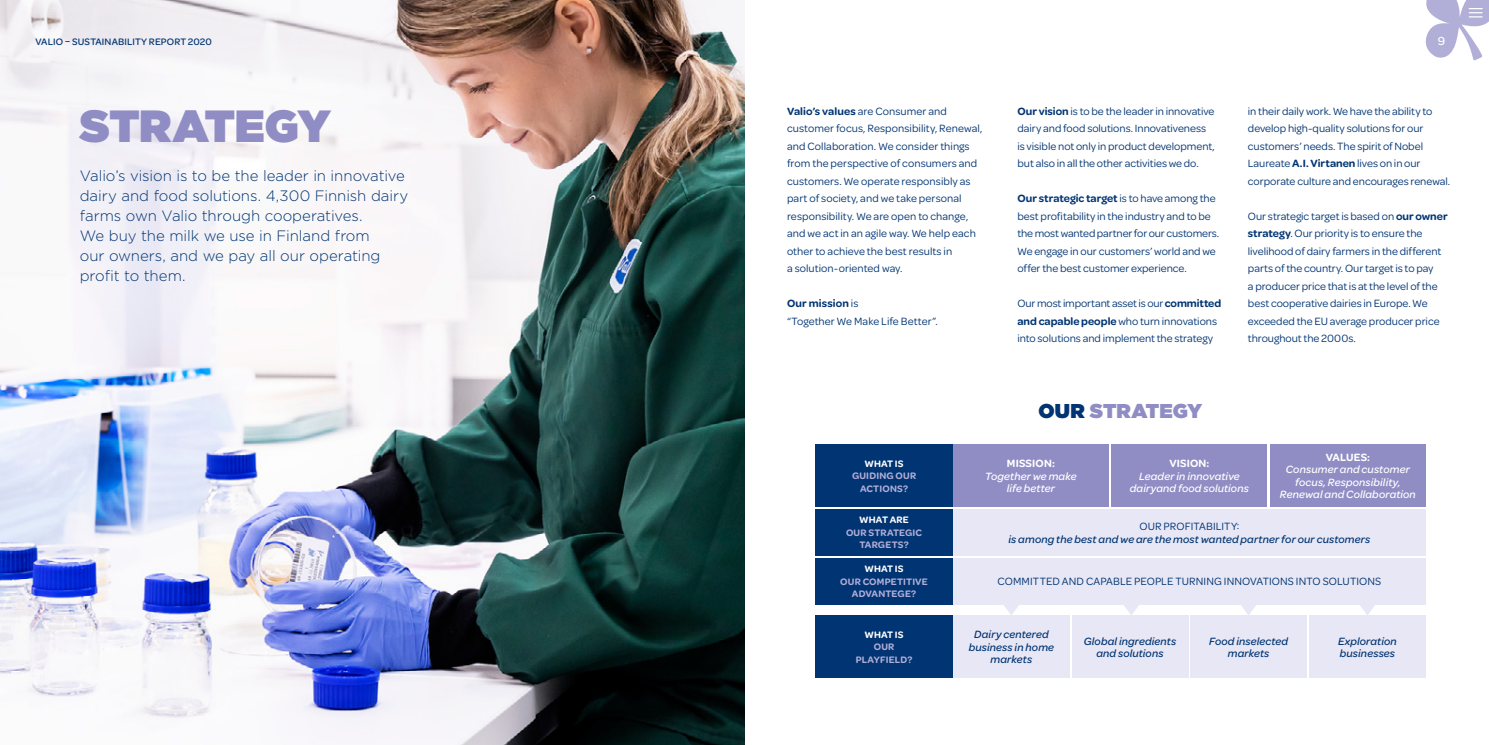
<style>
.page{position:relative;width:1489px;height:745px;background:#fff}
.page>*{position:absolute;margin:0;border:0;box-sizing:border-box;transform-origin:0 0}
.nostoteksti{font:900 45px "Gotham";letter-spacing:-.01em;color:#908dc4}
.nostoteksti-2{font:900 20px "Gotham";color:#908dc4}
.nostoteksti-3{font:300 15px/20px "Gotham";letter-spacing:-.005em;color:#003472}
.t1{font:500 12.5px "Omnes Valio";color:#fff}
.nostoteksti-4{font:11.25px/17.5px "Omnes Valio";color:#003472}
.nostoteksti-5{font:italic 500 11.25px/12.5px "Omnes Valio";letter-spacing:.01em;color:#003472;text-align:center}
.nostoteksti-6{font:italic 500 11.25px/12.5px "Omnes Valio";letter-spacing:.01em;color:#fff;text-align:center}
.nostoteksti-7{font:600 11.25px "Omnes Valio";letter-spacing:.02em;color:#fff}
.t2{font:600 11.25px "Omnes Valio";letter-spacing:.01em;color:#003472}
.t3{font:600 10px "Omnes Valio";letter-spacing:.015em;color:#b1aed7}
.t4{font:500 10px "Omnes Valio";letter-spacing:.01em;color:#003472}
.t5{font:600 10px "Omnes Valio";letter-spacing:.015em;color:#fff}
.s1{font-weight:600}
.s2{font-weight:400}
.s3{color:#003472}
</style>
<div class="page">
<hr style="left:744px;top:0;width:1px;height:744px;background:#003472">
<img style="left:0;top:0;width:744px;height:744px">
<div style="left:815px;top:444px;width:138px;height:62px;background:#003472"></div>
<div style="left:815px;top:509px;width:138px;height:46px;background:#003472"></div>
<div style="left:815px;top:557px;width:138px;height:46px;background:#003472"></div>
<div style="left:815px;top:615px;width:138px;height:62px;background:#003472"></div>
<div style="left:953px;top:444px;width:155px;height:62px;background:#908dc4"></div>
<div style="left:953px;top:615px;width:116px;height:62px;background:#e8e7f5"></div>
<div style="left:1111px;top:444px;width:155px;height:62px;background:#908dc4"></div>
<div style="left:1071px;top:615px;width:117px;height:62px;background:#e8e7f5"></div>
<div style="left:1270px;top:444px;width:155px;height:62px;background:#908dc4"></div>
<div style="left:1190px;top:615px;width:116px;height:62px;background:#e8e7f5"></div>
<div style="left:953px;top:509px;width:472px;height:46px;background:#e8e7f5"></div>
<div style="left:953px;top:557px;width:472px;height:46px;background:#e8e7f5"></div>
<div style="left:1309px;top:615px;width:116px;height:62px;background:#e8e7f5"></div>
<svg style="left:1002px;top:603px;width:17px;height:12px"></svg>
<svg style="left:1122px;top:603px;width:17px;height:12px"></svg>
<svg style="left:1239px;top:603px;width:17px;height:12px"></svg>
<svg style="left:1358px;top:603px;width:17px;height:12px"></svg>
<svg style="left:1425px;top:0;width:63px;height:61px"></svg>
<p class="t4" style="left:35px;top:35px;width:178px">VALIO – SUSTAINABILITY REPORT 2020</p>
<p class="t1" style="left:1437px;top:32px;width:9px">9</p>
<p class="nostoteksti" style="left:80px;top:94px;width:252px">STRATEGY</p>
<p class="nostoteksti-4" style="left:787px;top:101px;width:197px"><span class="s1">Valio’s values</span> are Consumer and customer focus, Responsibility, Renewal, and Collaboration. We consider things from the perspective of consumers and customers. We operate responsibly as part of society, and we take personal</p>
<p class="nostoteksti-4" style="left:787px;top:206px;width:183px">responsibility. We are open to change,</p>
<p class="nostoteksti-4" style="left:787px;top:224px;width:190px">and we act in an agile way. We help each other to achieve the best results in</p>
<p class="nostoteksti-4" style="left:787px;top:259px;width:117px">a solution-oriented way.</p>
<p class="t2" style="left:787px;top:295px;width:73px">Our mission <span class="s2">is</span></p>
<p class="nostoteksti-4" style="left:787px;top:311px;width:152px">“Together We Make Life Better”.</p>
<p class="nostoteksti-3" style="left:80px;top:165px;width:330px">Valio’s vision is to be the leader in innovative dairy and food solutions. 4,300 Finnish dairy farms own Valio through cooperatives.</p>
<p class="nostoteksti-3" style="left:80px;top:225px;width:291px">We buy the milk we use in Finland from</p>
<p class="nostoteksti-3" style="left:80px;top:245px;width:302px">our owners, and we pay all our operating profit to them.</p>
<p class="nostoteksti-4" style="left:1017px;top:101px;width:199px"><span class="s1">Our vision</span> is to be the leader in innovative dairy and food solutions. Innovativeness is visible not only in product development, but also in all the other activities we do.</p>
<p class="nostoteksti-4" style="left:1017px;top:189px;width:203px"><span class="s1">Our strategic target</span> is to have among the best profitability in the industry and to be the most wanted partner for our customers.<br>We engage in our customers’ world and we offer the best customer experience.</p>
<p class="nostoteksti-4" style="left:1017px;top:294px;width:205px">Our most important asset is our <span class="s1">committed and capable people</span> who turn innovations into solutions and implement the strategy</p>
<p class="nostoteksti-2" style="left:1038px;top:396px;width:165px"><span class="s3">OUR</span> STRATEGY</p>
<p class="nostoteksti-4" style="left:1247px;top:101px;width:204px">in their daily work. We have the ability to develop high-quality solutions for our customers’ needs. The spirit of Nobel Laureate <span class="s1">A.I. Virtanen</span> lives on in our corporate culture and encourages renewal.</p>
<p class="nostoteksti-4" style="left:1247px;top:206px;width:201px">Our strategic target is based on <span class="s1">our owner strategy</span>. Our priority is to ensure the livelihood of dairy farmers in the different parts of the country. Our target is to pay<br>a producer price that is at the level of the best cooperative dairies in Europe. We exceeded the EU average producer price throughout the 2000s.</p>
<p class="t5" style="left:864px;top:456px;width:41px">WHAT IS</p>
<p class="t3" style="left:852px;top:468px;width:66px">GUIDING OUR</p>
<p class="t3" style="left:860px;top:481px;width:50px">ACTIONS?</p>
<p class="t5" style="left:859px;top:512px;width:51px">WHAT ARE</p>
<p class="t3" style="left:846px;top:525px;width:78px">OUR STRATEGIC</p>
<p class="t3" style="left:859px;top:537px;width:51px">TARGETS?</p>
<p class="t5" style="left:864px;top:561px;width:41px">WHAT IS</p>
<p class="t3" style="left:840px;top:574px;width:89px">OUR COMPETITIVE</p>
<p class="t3" style="left:851px;top:586px;width:66px">ADVANTEGE?</p>
<p class="t5" style="left:864px;top:627px;width:41px">WHAT IS</p>
<p class="t3" style="left:873px;top:639px;width:22px">OUR</p>
<p class="t3" style="left:855px;top:652px;width:58px">PLAYFIELD?</p>
<p class="nostoteksti-7" style="left:1006px;top:455px;width:50px">MISSION:</p>
<p class="nostoteksti-6" style="left:985px;top:469px;width:93px">Together we make</p>
<p class="nostoteksti-6" style="left:1006px;top:481px;width:50px">life better</p>
<p class="nostoteksti-7" style="left:1169px;top:455px;width:42px">VISION:</p>
<p class="nostoteksti-6" style="left:1129px;top:469px;width:120px">Leader in innovative dairyand food solutions</p>
<p class="nostoteksti-7" style="left:1325px;top:449px;width:46px">VALUES:</p>
<p class="nostoteksti-6" style="left:1285px;top:462px;width:125px">Consumer and customer focus, Responsibility,</p>
<p class="nostoteksti-6" style="left:1279px;top:487px;width:137px">Renewal and Collaboration</p>
<p class="nostoteksti-4" style="left:1139px;top:516px;width:101px">OUR PROFITABILITY:</p>
<p class="nostoteksti-5" style="left:1008px;top:532px;width:363px">is among the best and we are the most wanted partner for our customers</p>
<p class="nostoteksti-4" style="left:997px;top:571px;width:385px">COMMITTED AND CAPABLE PEOPLE TURNING INNOVATIONS INTO SOLUTIONS</p>
<p class="nostoteksti-5" style="left:968px;top:627px;width:87px">Dairy centered business in home markets</p>
<p class="nostoteksti-5" style="left:1083px;top:633px;width:94px">Global ingredients and solutions</p>
<p class="nostoteksti-5" style="left:1208px;top:633px;width:80px">Food inselected markets</p>
<p class="nostoteksti-5" style="left:1337px;top:633px;width:60px;text-align:left">Exploration businesses</p>
</div>
